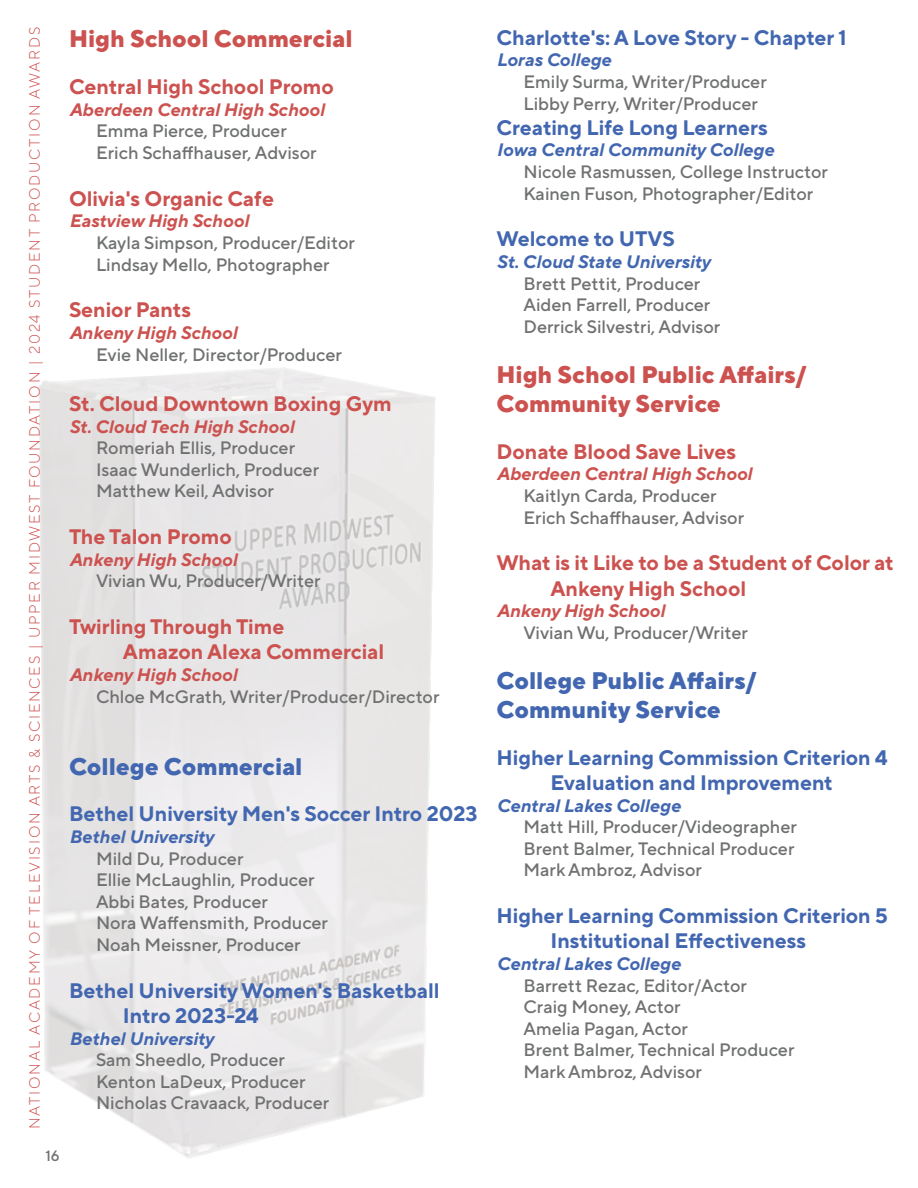
<style>
.page{position:relative;width:918px;height:1188px;background:#fff}
.page>*{position:absolute;margin:0;border:0;box-sizing:border-box;transform-origin:0 0}
.t1{font:800 24px "TT Norms Pro";color:#cc5250}
.t2{font:800 24px "TT Norms Pro";color:#4267b0}
.t3{font:700 21px "TT Norms Pro";color:#4267b0}
.t4{font:700 21px "TT Norms Pro";color:#cc5250}
.Entry_Names{font:500 18px "TT Norms Pro";color:#707171}
.t5{font:italic 700 18px "TT Norms Pro";color:#cc5250}
.t6{font:italic 700 18px "TT Norms Pro";color:#4267b0}
.t7{font:300 15px "TT Norms Pro";letter-spacing:.12em;color:#cc5250}
.t8{font:500 15px "TT Norms Pro";color:#707171}
</style>
<div class="page">
<img style="left:38px;top:367px;width:398px;height:791px">
<p class="t7" style="left:25px;top:1129px;width:1104px;rotate:-90deg">NATIONAL ACADEMY OF TELEVISION ARTS &amp; SCIENCES | UPPER MIDWEST FOUNDATION | 2024 STUDENT PRODUCTION AWARDS</p>
<p class="t8" style="left:45px;top:1146px;width:16px">16</p>
<p class="t1" style="left:69px;top:23px;width:285px">High School Commercial</p>
<p class="t4" style="left:69px;top:73px;width:266px">Central High School Promo</p>
<p class="t5" style="left:69px;top:98px;width:257px">Aberdeen Central High School</p>
<p class="Entry_Names" style="left:96px;top:119px;width:192px">Emma Pierce, Producer</p>
<p class="Entry_Names" style="left:96px;top:141px;width:222px">Erich Schaffhauser, Advisor</p>
<p class="t4" style="left:69px;top:185px;width:207px">Olivia's Organic Cafe</p>
<p class="t5" style="left:69px;top:209px;width:181px">Eastview High School</p>
<p class="Entry_Names" style="left:96px;top:231px;width:260px">Kayla Simpson, Producer/Editor</p>
<p class="Entry_Names" style="left:96px;top:253px;width:235px">Lindsay Mello, Photographer</p>
<p class="t4" style="left:69px;top:296px;width:123px">Senior Pants</p>
<p class="t5" style="left:69px;top:321px;width:170px">Ankeny High School</p>
<p class="Entry_Names" style="left:96px;top:343px;width:248px">Evie Neller, Director/Producer</p>
<p class="t4" style="left:69px;top:390px;width:324px">St. Cloud Downtown Boxing Gym</p>
<p class="t5" style="left:69px;top:414px;width:226px">St. Cloud Tech High School</p>
<p class="Entry_Names" style="left:96px;top:436px;width:201px">Romeriah Ellis, Producer</p>
<p class="Entry_Names" style="left:96px;top:458px;width:225px">Isaac Wunderlich, Producer</p>
<p class="Entry_Names" style="left:96px;top:479px;width:180px">Matthew Keil, Advisor</p>
<p class="t4" style="left:69px;top:523px;width:164px">The Talon Promo</p>
<p class="t5" style="left:69px;top:548px;width:170px">Ankeny High School</p>
<p class="Entry_Names" style="left:96px;top:569px;width:226px">Vivian Wu, Producer/Writer</p>
<p class="t4" style="left:69px;top:613px;width:217px">Twirling Through Time</p>
<p class="t4" style="left:123px;top:638px;width:263px">Amazon Alexa Commercial</p>
<p class="t5" style="left:69px;top:663px;width:170px">Ankeny High School</p>
<p class="Entry_Names" style="left:96px;top:685px;width:345px">Chloe McGrath, Writer/Producer/Director</p>
<p class="t2" style="left:69px;top:750px;width:235px">College Commercial</p>
<p class="t3" style="left:69px;top:800px;width:410px">Bethel University Men's Soccer Intro 2023</p>
<p class="t6" style="left:69px;top:825px;width:146px">Bethel University</p>
<p class="Entry_Names" style="left:96px;top:847px;width:149px">Mild Du, Producer</p>
<p class="Entry_Names" style="left:96px;top:868px;width:220px">Ellie McLaughlin, Producer</p>
<p class="Entry_Names" style="left:96px;top:890px;width:173px">Abbi Bates, Producer</p>
<p class="Entry_Names" style="left:96px;top:911px;width:234px">Nora Waffensmith, Producer</p>
<p class="Entry_Names" style="left:96px;top:933px;width:206px">Noah Meissner, Producer</p>
<p class="t3" style="left:69px;top:977px;width:372px">Bethel University Women's Basketball</p>
<p class="t3" style="left:123px;top:1002px;width:137px">Intro 2023-24</p>
<p class="t6" style="left:69px;top:1026px;width:146px">Bethel University</p>
<p class="Entry_Names" style="left:96px;top:1048px;width:190px">Sam Sheedlo, Producer</p>
<p class="Entry_Names" style="left:96px;top:1070px;width:211px">Kenton LaDeux, Producer</p>
<p class="Entry_Names" style="left:96px;top:1091px;width:235px">Nicholas Cravaack, Producer</p>
<p class="t3" style="left:496px;top:24px;width:352px">Charlotte's: A Love Story - Chapter 1</p>
<p class="t6" style="left:496px;top:48px;width:116px">Loras College</p>
<p class="Entry_Names" style="left:524px;top:70px;width:245px">Emily Surma, Writer/Producer</p>
<p class="Entry_Names" style="left:524px;top:92px;width:236px">Libby Perry, Writer/Producer</p>
<p class="t3" style="left:496px;top:114px;width:273px">Creating Life Long Learners</p>
<p class="t6" style="left:496px;top:138px;width:279px">Iowa Central Community College</p>
<p class="Entry_Names" style="left:524px;top:160px;width:306px">Nicole Rasmussen, College Instructor</p>
<p class="Entry_Names" style="left:524px;top:182px;width:291px">Kainen Fuson, Photographer/Editor</p>
<p class="t3" style="left:496px;top:225px;width:180px">Welcome to UTVS</p>
<p class="t6" style="left:496px;top:250px;width:215px">St. Cloud State University</p>
<p class="Entry_Names" style="left:524px;top:272px;width:178px">Brett Pettit, Producer</p>
<p class="Entry_Names" style="left:524px;top:293px;width:188px">Aiden Farrell, Producer</p>
<p class="Entry_Names" style="left:524px;top:315px;width:198px">Derrick Silvestri, Advisor</p>
<p class="t1" style="left:496px;top:359px;width:312px">High School Public Affairs/</p>
<p class="t1" style="left:496px;top:388px;width:226px">Community Service</p>
<p class="t4" style="left:496px;top:438px;width:241px">Donate Blood Save Lives</p>
<p class="t5" style="left:496px;top:462px;width:257px">Aberdeen Central High School</p>
<p class="Entry_Names" style="left:524px;top:484px;width:195px">Kaitlyn Carda, Producer</p>
<p class="Entry_Names" style="left:524px;top:506px;width:222px">Erich Schaffhauser, Advisor</p>
<p class="t4" style="left:496px;top:549px;width:399px">What is it Like to be a Student of Color at</p>
<p class="t4" style="left:550px;top:574px;width:197px">Ankeny High School</p>
<p class="t5" style="left:496px;top:599px;width:170px">Ankeny High School</p>
<p class="Entry_Names" style="left:524px;top:621px;width:226px">Vivian Wu, Producer/Writer</p>
<p class="t2" style="left:496px;top:665px;width:262px">College Public Affairs/</p>
<p class="t2" style="left:496px;top:694px;width:226px">Community Service</p>
<p class="t3" style="left:496px;top:744px;width:393px">Higher Learning Commission Criterion 4</p>
<p class="t3" style="left:550px;top:769px;width:284px">Evaluation and Improvement</p>
<p class="t6" style="left:496px;top:793px;width:186px">Central Lakes College</p>
<p class="Entry_Names" style="left:524px;top:815px;width:275px">Matt Hill, Producer/Videographer</p>
<p class="Entry_Names" style="left:524px;top:837px;width:272px">Brent Balmer, Technical Producer</p>
<p class="Entry_Names" style="left:524px;top:858px;width:180px">Mark Ambroz, Advisor</p>
<p class="t3" style="left:496px;top:902px;width:393px">Higher Learning Commission Criterion 5</p>
<p class="t3" style="left:550px;top:927px;width:257px">Institutional Effectiveness</p>
<p class="t6" style="left:496px;top:952px;width:186px">Central Lakes College</p>
<p class="Entry_Names" style="left:524px;top:974px;width:225px">Barrett Rezac, Editor/Actor</p>
<p class="Entry_Names" style="left:524px;top:995px;width:159px">Craig Money, Actor</p>
<p class="Entry_Names" style="left:524px;top:1017px;width:166px">Amelia Pagan, Actor</p>
<p class="Entry_Names" style="left:524px;top:1038px;width:272px">Brent Balmer, Technical Producer</p>
<p class="Entry_Names" style="left:524px;top:1060px;width:180px">Mark Ambroz, Advisor</p>
</div>
